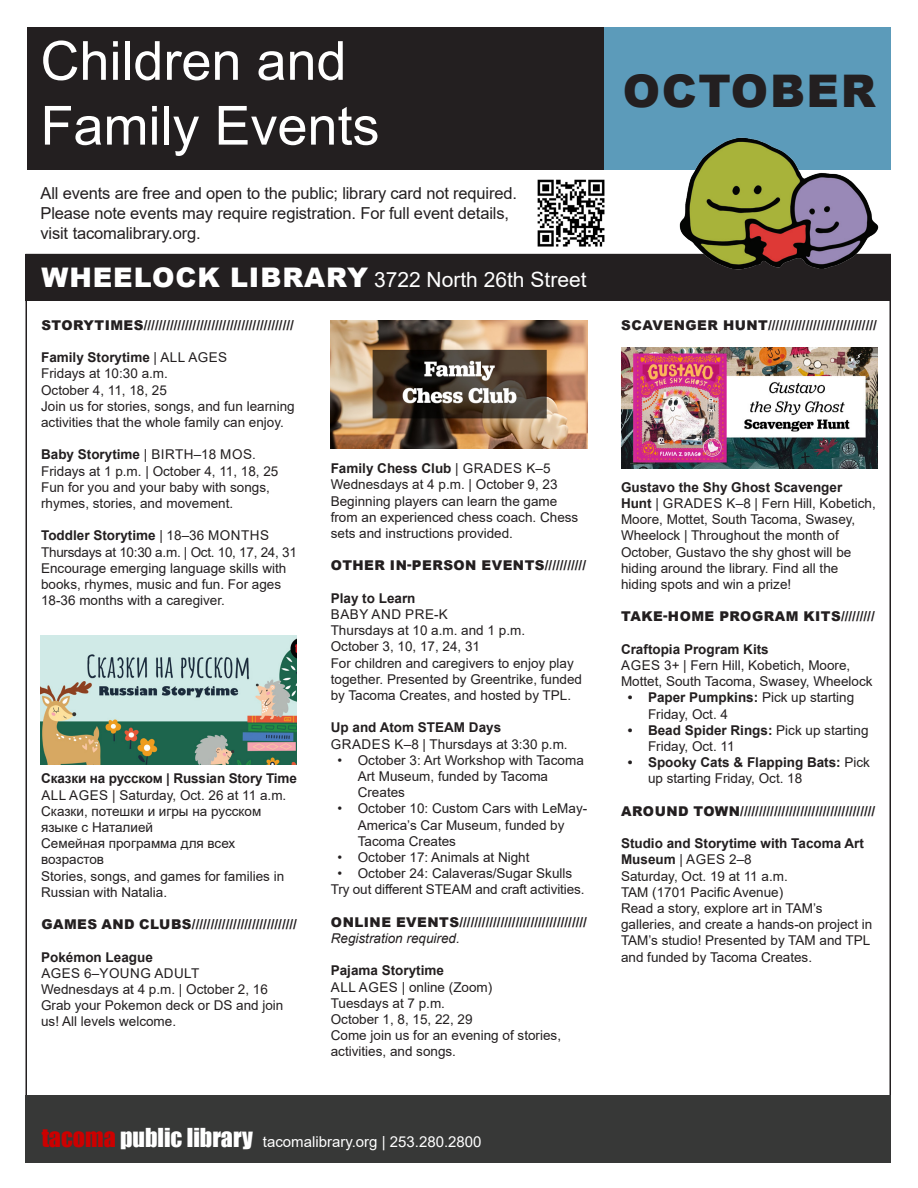
<style>
.page{position:relative;width:918px;height:1188px;background:#fff}
.page>*{position:absolute;margin:0;border:0;box-sizing:border-box;transform-origin:0 0}
.t1{font:54px "Arial";color:#fff}
.t2{font:900 45px "Arial";letter-spacing:.035em;color:#231f20}
.t3{font:21px "Arial";color:#fff}
.t4{font:16.5px/19.8px "Arial";letter-spacing:-.01em;color:#231f20}
.t5{font:15px "Arial";color:#fff}
.t6{font:13.5px/16.2px "Arial";color:#231f20}
.t7{font:900 13.5px "Arial";letter-spacing:.035em;color:#231f20}
.t8{font:700 13.5px/16.2px "Arial";color:#231f20}
.t9{font:13.5px "Arial";letter-spacing:-.02em;color:#231f20}
.t10{font:13.5px "Arial";letter-spacing:.035em;color:#231f20}
.t11{font:italic 13.5px "Arial";color:#231f20}
.s1{font-weight:900;font-size:27px}
.s2{font-weight:400}
.s3{font-family:"Impact";font-size:24px;color:#c00}
.s4{font-family:"Impact";font-size:24px}
.s5{font-weight:700}
</style>
<div class="page">
<div style="left:27px;top:27px;width:577px;height:143px;background:#231f20"></div>
<div style="left:604px;top:27px;width:287px;height:143px;background:#5c9bba"></div>
<div style="left:26px;top:255px;width:865px;height:46px;background:#231f20"></div>
<div style="left:26px;top:1095px;width:865px;height:68px;background:#373837"></div>
<img style="left:537px;top:179px;width:68px;height:68px">
<img style="left:40px;top:636px;width:257px;height:128px">
<img style="left:331px;top:320px;width:256px;height:128px">
<img style="left:665px;top:137px;width:226px;height:133px">
<img style="left:621px;top:348px;width:257px;height:120px">
<p class="t1" style="left:40px;top:24px;width:308px">Children and</p>
<p class="t1" style="left:40px;top:88px;width:341px">Family Events</p>
<p class="t4" style="left:40px;top:184px;width:478px">All events are free and open to the public; library card not required.<br>Please note events may require registration. For full event details, visit tacomalibrary.org.</p>
<p class="t3" style="left:41px;top:265px;width:547px"><span class="s1">WHEELOCK LIBRARY</span> 3722 North 26th Street</p>
<p class="t7" style="left:41px;top:315px;width:254px">STORYTIMES////////////////////////////////////////</p>
<p class="t8" style="left:41px;top:350px;width:188px">Family Storytime <span class="s2">| ALL AGES</span></p>
<p class="t6" style="left:41px;top:365px;width:128px">Fridays at 10:30 a.m.</p>
<p class="t6" style="left:41px;top:382px;width:127px">October 4, 11, 18, 25</p>
<p class="t6" style="left:41px;top:398px;width:255px">Join us for stories, songs, and fun learning activities that the whole family can enjoy.</p>
<p class="t8" style="left:41px;top:447px;width:216px">Baby Storytime <span class="s2">| BIRTH–18 MOS.</span></p>
<p class="t6" style="left:41px;top:463px;width:239px">Fridays at 1 p.m. | October 4, 11, 18, 25</p>
<p class="t6" style="left:41px;top:479px;width:230px">Fun for you and your baby with songs, rhymes, stories, and movement.</p>
<p class="t8" style="left:41px;top:528px;width:229px">Toddler Storytime <span class="s2">| 18–36 MONTHS</span></p>
<p class="t9" style="left:41px;top:543px;width:257px">Thursdays at 10:30 a.m. | Oct. 10, 17, 24, 31</p>
<p class="t6" style="left:41px;top:560px;width:247px">Encourage emerging language skills with books, rhymes, music and fun. For ages<br>18-36 months with a caregiver.</p>
<p class="t8" style="left:41px;top:771px;width:257px">Сказки на русском | Russian Story Time</p>
<p class="t6" style="left:41px;top:787px;width:246px">ALL AGES | Saturday, Oct. 26 at 11 a.m.</p>
<p class="t6" style="left:41px;top:803px;width:222px">Сказки, потешки и игры на русском языке с Наталией</p>
<p class="t6" style="left:41px;top:835px;width:196px">Семейная программа для всех возрастов</p>
<p class="t6" style="left:41px;top:868px;width:245px">Stories, songs, and games for families in<br>Russian with Natalia.</p>
<p class="t7" style="left:41px;top:915px;width:257px">GAMES AND CLUBS////////////////////////////</p>
<p class="t8" style="left:41px;top:949px;width:113px">Pokémon League</p>
<p class="t10" style="left:41px;top:964px;width:160px">AGES 6–YOUNG ADULT</p>
<p class="t6" style="left:41px;top:981px;width:228px">Wednesdays at 4 p.m. | October 2, 16</p>
<p class="t6" style="left:41px;top:997px;width:244px">Grab your Pokemon deck or DS and join us! All levels welcome.</p>
<p class="t8" style="left:331px;top:460px;width:221px">Family Chess Club <span class="s2">| GRADES K–5</span></p>
<p class="t6" style="left:331px;top:476px;width:228px">Wednesdays at 4 p.m. | October 9, 23</p>
<p class="t6" style="left:331px;top:493px;width:249px">Beginning players can learn the game from an experienced chess coach. Chess sets and instructions provided.</p>
<p class="t7" style="left:331px;top:556px;width:257px">OTHER IN-PERSON EVENTS///////////</p>
<p class="t8" style="left:331px;top:590px;width:86px">Play to Learn</p>
<p class="t10" style="left:331px;top:605px;width:119px">BABY AND PRE-K</p>
<p class="t6" style="left:331px;top:622px;width:196px">Thursdays at 10 a.m. and 1 p.m.</p>
<p class="t6" style="left:331px;top:638px;width:151px">October 3, 10, 17, 24, 31</p>
<p class="t6" style="left:331px;top:655px;width:253px">For children and caregivers to enjoy play together. Presented by Greentrike, funded by Tacoma Creates, and hosted by TPL.</p>
<p class="t8" style="left:331px;top:720px;width:172px">Up and Atom STEAM Days</p>
<p class="t6" style="left:331px;top:736px;width:238px">GRADES K–8 | Thursdays at 3:30 p.m.</p>
<p class="t6" style="left:358px;top:752px;width:228px;text-indent:-20px">• October 3: Art Workshop with Tacoma<br>Art Museum, funded by Tacoma<br>Creates</p>
<p class="t6" style="left:358px;top:800px;width:231px;text-indent:-20px">• October 10: Custom Cars with LeMay-<br>America’s Car Museum, funded by<br>Tacoma Creates</p>
<p class="t6" style="left:338px;top:849px;width:194px">• October 17: Animals at Night</p>
<p class="t6" style="left:338px;top:865px;width:236px">• October 24: Calaveras/Sugar Skulls</p>
<p class="t6" style="left:331px;top:881px;width:255px">Try out different STEAM and craft activities.</p>
<p class="t7" style="left:331px;top:912px;width:258px">ONLINE EVENTS//////////////////////////////////</p>
<p class="t11" style="left:331px;top:929px;width:131px">Registration required.</p>
<p class="t8" style="left:331px;top:963px;width:115px">Pajama Storytime</p>
<p class="t6" style="left:331px;top:979px;width:163px">ALL AGES | online (Zoom)</p>
<p class="t6" style="left:331px;top:995px;width:116px">Tuesdays at 7 p.m.</p>
<p class="t6" style="left:331px;top:1011px;width:143px">October 1, 8, 15, 22, 29</p>
<p class="t6" style="left:331px;top:1027px;width:232px">Come join us for an evening of stories, activities, and songs.</p>
<p class="t5" style="left:42px;top:1132px;width:441px"><span class="s3">tacoma</span> <span class="s4">public library</span> tacomalibrary.org | 253.280.2800</p>
<p class="t2" style="left:623px;top:58px;width:254px">OCTOBER</p>
<p class="t7" style="left:621px;top:315px;width:257px">SCAVENGER HUNT/////////////////////////////</p>
<p class="t6" style="left:621px;top:479px;width:256px"><span class="s5">Gustavo the Shy Ghost Scavenger Hunt</span> | GRADES K–8 | Fern Hill, Kobetich, Moore, Mottet, South Tacoma, Swasey, Wheelock | Throughout the month of October, Gustavo the shy ghost will be hiding around the library. Find all the hiding spots and win a prize!</p>
<p class="t7" style="left:621px;top:607px;width:255px">TAKE-HOME PROGRAM KITS/////////</p>
<p class="t8" style="left:621px;top:641px;width:149px">Craftopia Program Kits</p>
<p class="t6" style="left:621px;top:657px;width:253px">AGES 3+ | Fern Hill, Kobetich, Moore,<br>Mottet, South Tacoma, Swasey, Wheelock</p>
<p class="t6" style="left:648px;top:689px;width:208px;text-indent:-20px"><span class="s5">• Paper Pumpkins:</span> Pick up starting<br>Friday, Oct. 4</p>
<p class="t6" style="left:648px;top:722px;width:222px;text-indent:-20px"><span class="s5">• Bead Spider Rings:</span> Pick up starting<br>Friday, Oct. 11</p>
<p class="t6" style="left:648px;top:754px;width:224px;text-indent:-20px"><span class="s5">• Spooky Cats &amp; Flapping Bats:</span> Pick up starting Friday, Oct. 18</p>
<p class="t7" style="left:621px;top:801px;width:256px">AROUND TOWN////////////////////////////////////</p>
<p class="t8" style="left:621px;top:836px;width:245px">Studio and Storytime with Tacoma Art<br>Museum <span class="s2">| AGES 2–8</span></p>
<p class="t6" style="left:621px;top:868px;width:168px">Saturday, Oct. 19 at 11 a.m.</p>
<p class="t6" style="left:621px;top:884px;width:164px">TAM (1701 Pacific Avenue)</p>
<p class="t6" style="left:621px;top:900px;width:253px">Read a story, explore art in TAM’s galleries, and create a hands-on project in TAM’s studio! Presented by TAM and TPL and funded by Tacoma Creates.</p>
</div>
